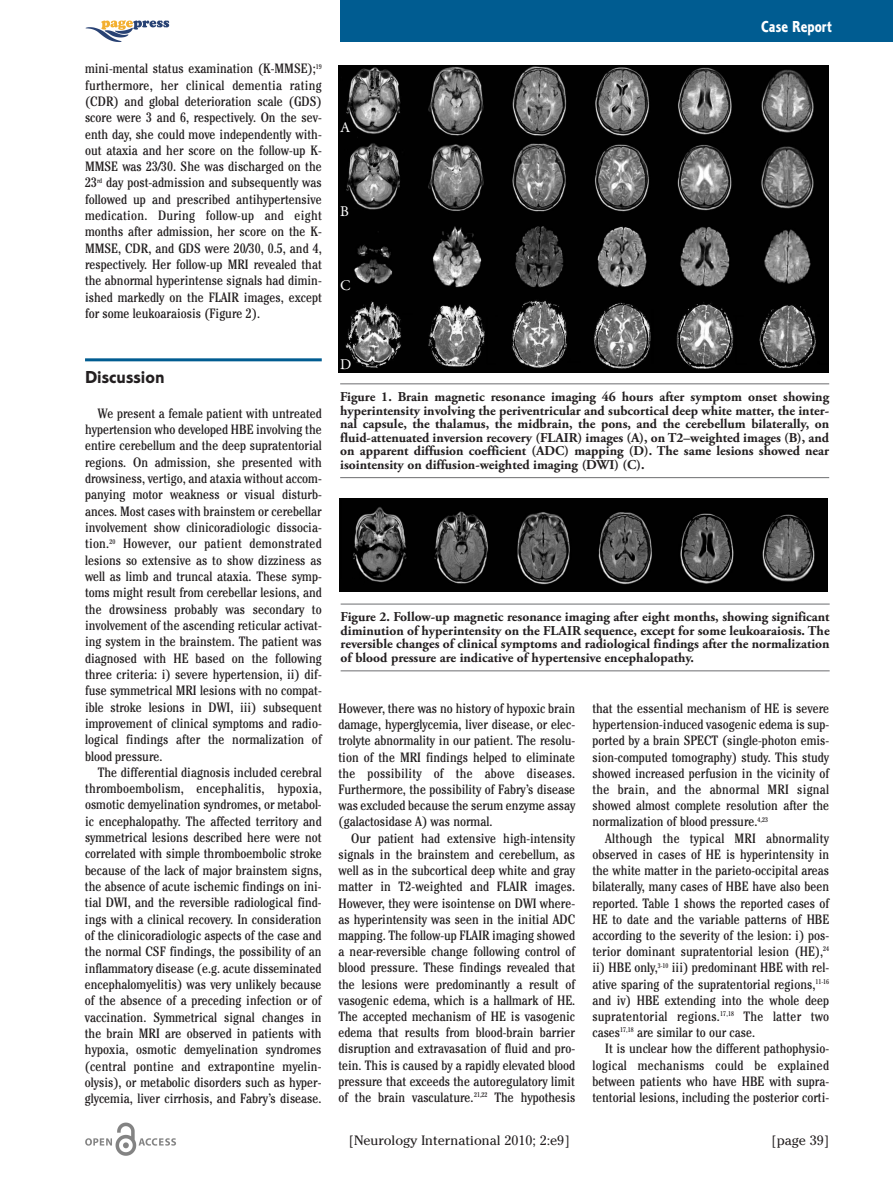
<style>
.page{position:relative;width:893px;height:1191px;background:#fff}
.page>*{position:absolute;margin:0;border:0;box-sizing:border-box;transform-origin:0 0}
.t1{font:18px "Corinthian Bold Plain";color:#231f20}
.t2{font:16.5px "Corinthian Bold Condensed Plain";color:#fff}
.t3{font:15px "Garamond Premr Pro";color:#fff}
.t4{font:condensed 13.5px/16.4px "Cheltenham";color:#231f20;text-align:justify}
.t5{font:700 13.5px/13.5px "Adobe Garamond Pro";color:#231f20;text-align:justify}
.t6{font:13.5px "Cheltenham";color:#231f20}
</style>
<div class="page">
<hr style="left:85px;top:358px;width:237px;height:3px;background:#005c91">
<div style="left:340px;top:0;width:553px;height:42px;background:#005c91"></div>
<img style="left:85px;top:1123px;width:91px;height:33px">
<img style="left:85px;top:20px;width:84px;height:22px">
<img style="left:339px;top:65px;width:489px;height:307px">
<hr style="left:340px;top:383px;width:489px;height:1px;background:#6c6d70">
<hr style="left:340px;top:477px;width:489px;height:1px;background:#6c6d70">
<img style="left:339px;top:498px;width:488px;height:94px">
<hr style="left:341px;top:603px;width:489px;height:1px;background:#6c6d70">
<hr style="left:341px;top:670px;width:489px;height:1px;background:#6c6d70">
<p class="t4" style="left:85px;top:62px;width:238px">mini-mental status examination (K-MMSE);<sup>19 </sup>furthermore, her clinical dementia rating (CDR) and global deterioration scale (GDS) score were 3 and 6, respectively. On the sev&shy;enth day, she could move independently with&shy;out ataxia and her score on the follow-up K-MMSE was 23/30. She was discharged on the 23<sup>rd</sup> day post-admission and subsequently was followed up and prescribed antihypertensive medication. During follow-up and eight months after admission, her score on the K-MMSE, CDR, and GDS were 20/30, 0.5, and 4, respectively. Her follow-up MRI revealed that the abnormal hyperintense signals had dimin&shy;ished markedly on the FLAIR images, except for some leukoaraiosis (Figure 2).</p>
<h1 class="t1" style="left:85px;top:370px;width:81px">Discussion</h1>
<p class="t4" style="left:85px;top:406px;width:238px;text-indent:13px">We present a female patient with untreated hypertension who developed HBE involving the entire cerebellum and the deep supratentorial regions. On admission, she presented with drowsiness, vertigo, and ataxia without accom&shy;panying motor weakness or visual disturb&shy;ances. Most cases with brainstem or cerebellar involvement show clinicoradiologic dissocia&shy;tion.<sup>20</sup> However, our patient demonstrated lesions so extensive as to show dizziness as well as limb and truncal ataxia. These symp&shy;toms might result from cerebellar lesions, and the drowsiness probably was secondary to involvement of the ascending reticular activat&shy;ing system in the brainstem. The patient was diagnosed with HE based on the following three criteria: i) severe hypertension, ii) dif&shy;fuse symmetrical MRI lesions with no compat&shy;ible stroke lesions in DWI, iii) subsequent improvement of clinical symptoms and radio&shy;logical findings after the normalization of blood pressure.</p>
<p class="t4" style="left:85px;top:765px;width:238px;text-indent:13px">The differential diagnosis included cerebral thromboembolism, encephalitis, hypoxia, osmotic demyelination syndromes, or metabol&shy;ic encephalopathy. The affected territory and symmetrical lesions described here were not correlated with simple thromboembolic stroke because of the lack of major brainstem signs, the absence of acute ischemic findings on ini&shy;tial DWI, and the reversible radiological find&shy;ings with a clinical recovery. In consideration of the clinicoradiologic aspects of the case and the normal CSF findings, the possibility of an inflammatory disease (e.g. acute disseminated encephalomyelitis) was very unlikely because of the absence of a preceding infection or of vaccination. Symmetrical signal changes in the brain MRI are observed in patients with hypoxia, osmotic demyelination syndromes (central pontine and extrapontine myelin&shy;olysis), or metabolic disorders such as hyper&shy;glycemia, liver cirrhosis, and Fabry’s disease.</p>
<p class="t3" style="left:340px;top:122px;width:12px">A</p>
<p class="t3" style="left:340px;top:205px;width:10px">B</p>
<p class="t3" style="left:340px;top:279px;width:12px">C</p>
<p class="t3" style="left:340px;top:359px;width:13px">D</p>
<p class="t2" style="left:761px;top:21px;width:72px">Case Report</p>
<p class="t5" style="left:340px;top:391px;width:490px">Figure 1. Brain magnetic resonance imaging 46 hours after symptom onset showing hyperintensity involving the periventricular and subcortical deep white matter, the inter&shy;nal capsule, the thalamus, the midbrain, the pons, and the cerebellum bilaterally, on fluid-attenuated inversion recovery (FLAIR) images (A), on T2–weighted images (B), and on apparent diffusion coefficient (ADC) mapping (D). The same lesions showed near isointensity on diffusion-weighted imaging (DWI) (C).</p>
<p class="t5" style="left:341px;top:611px;width:490px">Figure 2. Follow-up magnetic resonance imaging after eight months, showing significant diminution of hyperintensity on the FLAIR sequence, except for some leukoaraiosis. The reversible changes of clinical symptoms and radiological findings after the normalization of blood pressure are indicative of hypertensive encephalopathy.</p>
<p class="t4" style="left:339px;top:701px;width:238px">However, there was no history of hypoxic brain damage, hyperglycemia, liver disease, or elec&shy;trolyte abnormality in our patient. The resolu&shy;tion of the MRI findings helped to eliminate the possibility of the above diseases.<br>Furthermore, the possibility of Fabry’s disease was excluded because the serum enzyme assay (galactosidase A) was normal.</p>
<p class="t4" style="left:338px;top:831px;width:239px;text-indent:13px">Our patient had extensive high-intensity signals in the brainstem and cerebellum, as well as in the subcortical deep white and gray matter in T2-weighted and FLAIR images.<br>However, they were isointense on DWI where&shy;as hyperintensity was seen in the initial ADC mapping. The follow-up FLAIR imaging showed a near-reversible change following control of blood pressure. These findings revealed that the lesions were predominantly a result of vasogenic edema, which is a hallmark of HE.<br>The accepted mechanism of HE is vasogenic edema that results from blood-brain barrier disruption and extravasation of fluid and pro&shy;tein. This is caused by a rapidly elevated blood pressure that exceeds the autoregulatory limit of the brain vasculature.<sup>21,22</sup> The hypothesis</p>
<p class="t4" style="left:592px;top:701px;width:238px">that the essential mechanism of HE is severe hypertension-induced vasogenic edema is sup&shy;ported by a brain SPECT (single-photon emis&shy;sion-computed tomography) study. This study showed increased perfusion in the vicinity of the brain, and the abnormal MRI signal showed almost complete resolution after the normalization of blood pressure.<sup>4,23</sup></p>
<p class="t4" style="left:592px;top:831px;width:238px;text-indent:13px">Although the typical MRI abnormality observed in cases of HE is hyperintensity in the white matter in the parieto-occipital areas bilaterally, many cases of HBE have also been reported. Table 1 shows the reported cases of HE to date and the variable patterns of HBE according to the severity of the lesion: i) pos&shy;terior dominant supratentorial lesion (HE),<sup>24 </sup>ii) HBE only,<sup>3-10</sup> iii) predominant HBE with rel&shy;ative sparing of the supratentorial regions,<sup>11-16 </sup>and iv) HBE extending into the whole deep supratentorial regions.<sup>17,18</sup> The latter two cases<sup>17,18</sup> are similar to our case.</p>
<p class="t4" style="left:592px;top:1042px;width:238px;text-indent:13px">It is unclear how the different pathophysio&shy;logical mechanisms could be explained between patients who have HBE with supra&shy;tentorial lesions, including the posterior corti-</p>
<p class="t6" style="left:349px;top:1132px;width:222px">[Neurology International 2010; 2:e9]</p>
<p class="t6" style="left:771px;top:1132px;width:59px">[page 39]</p>
</div>
